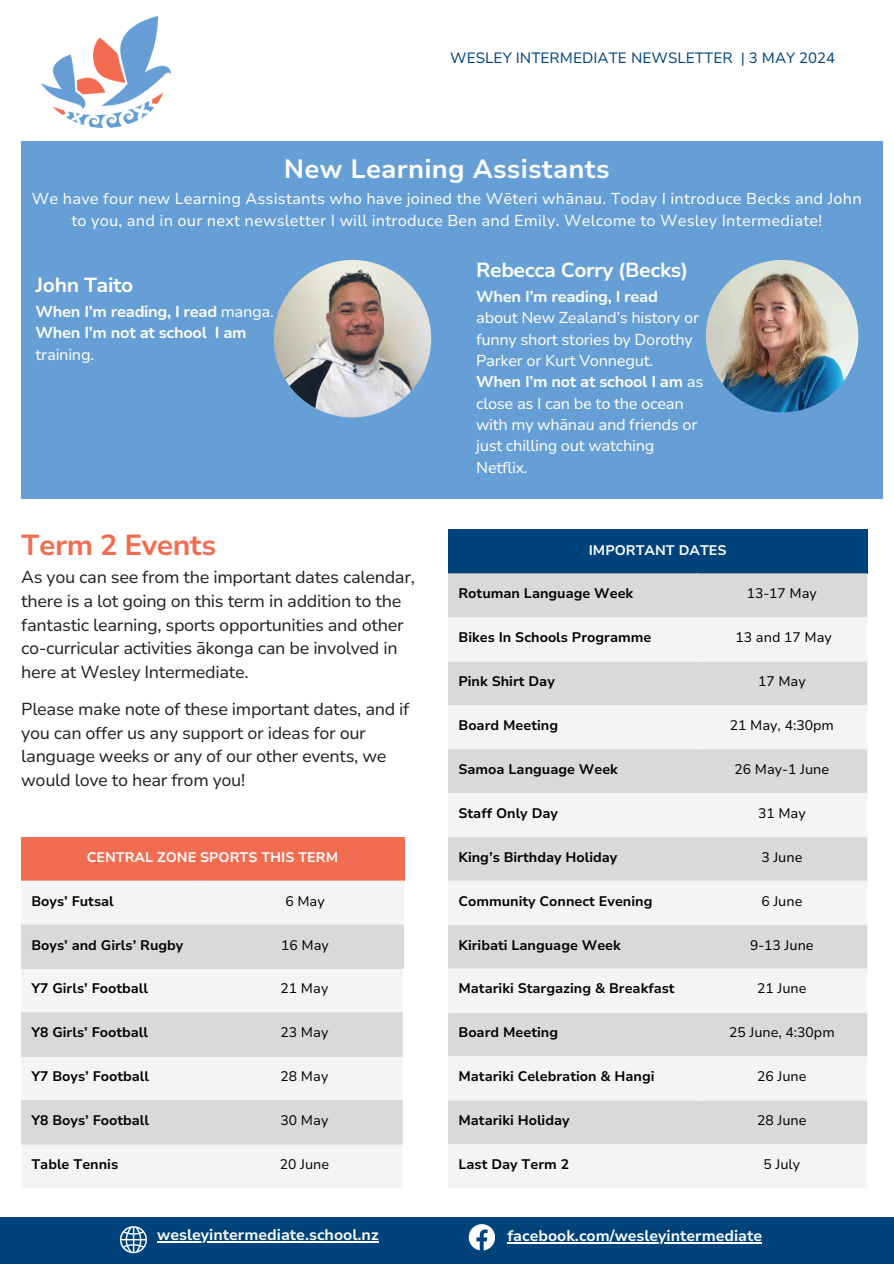
<style>
.page{position:relative;width:894px;height:1264px;background:#fff}
.page>*{position:absolute;margin:0;border:0;box-sizing:border-box;transform-origin:0 0}
.t1{font:700 28.95px "Nunito Sans 10 pt";letter-spacing:-.02em;color:#f26c52}
.t2{font:700 26.25px "Nunito Sans 10 pt";letter-spacing:.01em;color:#fff}
.t3{font:700 20.25px "Nunito Sans 10 pt";letter-spacing:-.02em;color:#fffff9}
.t4{font:17.25px/23.7px "Nunito Sans 10 pt";letter-spacing:-.02em;color:#222}
.t5{font:15.75px/21.3px "Nunito Sans 10 pt";letter-spacing:-.02em;color:#fffff9}
.t6{font:15.75px/21.3px "Nunito Sans 10 pt";letter-spacing:.01em;color:#fff;text-align:center}
.t7{font:700 15.75px/21.3px "Nunito Sans 10 pt";letter-spacing:-.02em;color:#fffff9}
.t8{font:700 15.3px "Nunito Sans 10 pt";color:#fff}
.t9{font:14.85px "Nunito Sans 10 pt";color:#00437b}
.t10{font:700 13.8px "Nunito Sans 10 pt";color:#000}
.t11{font:13.8px "Nunito Sans 10 pt";color:#000}
.t12{font:700 13.8px "Nunito Sans 10 pt";color:#fff}
.s1{font-weight:400}
.s2{font-weight:700}
</style>
<div class="page">
<img style="left:41px;top:16px;width:129px;height:112px">
<div style="left:21px;top:141px;width:861px;height:357px;background:#669fd5"></div>
<div style="left:0;top:1217px;width:893px;height:46px;background:#00437b"></div>
<hr style="left:507px;top:1242px;width:255px;height:1px;background:#fff">
<svg style="left:468px;top:1224px;width:26px;height:25px"></svg>
<svg style="left:119px;top:1226px;width:28px;height:28px"></svg>
<hr style="left:157px;top:1241px;width:221px;height:1px;background:#fff">
<img style="left:274px;top:260px;width:157px;height:157px;border-radius:50%">
<img style="left:705px;top:260px;width:153px;height:152px;border-radius:50%">
<div style="left:21px;top:837px;width:383px;height:44px;background:#f26c52"></div>
<div style="left:21px;top:880px;width:383px;height:308px;background:#f4f4f4"></div>
<svg style="left:21px;top:924px;width:383px;height:220px;fill:#d9d9d9"></svg>
<hr style="left:402px;top:968px;width:3px;height:220px;background:#fff">
<div style="left:448px;top:529px;width:418px;height:45px;background:#00437b"></div>
<div style="left:448px;top:573px;width:418px;height:44px;background:#d9d9d9"></div>
<svg style="left:448px;top:617px;width:418px;height:571px;fill:#f4f4f4"></svg>
<p class="t9" style="left:450px;top:48px;width:386px">WESLEY INTERMEDIATE NEWSLETTER | 3 MAY 2024</p>
<h1 class="t2" style="left:284px;top:152px;width:327px">New Learning Assistants</h1>
<h1 class="t6" style="left:32px;top:188px;width:831px">We have four new Learning Assistants who have joined the Wēteri whānau. Today I introduce Becks and John to you, and in our next newsletter I will introduce Ben and Emily. Welcome to Wesley Intermediate!</h1>
<h1 class="t3" style="left:36px;top:272px;width:99px">John Taito</h1>
<h1 class="t7" style="left:36px;top:301px;width:240px">When I’m reading, I read <span class="s1">manga.<br></span>When I’m not at school I am <span class="s1">training.</span></h1>
<p class="t1" style="left:21px;top:526px;width:196px">Term 2 Events</p>
<p class="t4" style="left:21px;top:565px;width:395px">As you can see from the important dates calendar, there is a lot going on this term in addition to the fantastic learning, sports opportunities and other co-curricular activities ākonga can be involved in here at Wesley Intermediate.</p>
<p class="t4" style="left:21px;top:697px;width:389px">Please make note of these important dates, and if you can offer us any support or ideas for our language weeks or any of our other events, we would love to hear from you!</p>
<p class="t12" style="left:87px;top:847px;width:253px">CENTRAL ZONE SPORTS THIS TERM</p>
<p class="t10" style="left:31px;top:891px;width:84px">Boys’ Futsal</p>
<p class="t11" style="left:285px;top:891px;width:41px">6 May</p>
<p class="t10" style="left:31px;top:935px;width:153px">Boys’ and Girls’ Rugby</p>
<p class="t11" style="left:281px;top:935px;width:49px">16 May</p>
<p class="t10" style="left:31px;top:979px;width:118px">Y7 Girls’ Football</p>
<p class="t11" style="left:280px;top:979px;width:49px">21 May</p>
<p class="t10" style="left:31px;top:1023px;width:118px">Y8 Girls’ Football</p>
<p class="t11" style="left:280px;top:1023px;width:49px">23 May</p>
<p class="t10" style="left:31px;top:1067px;width:119px">Y7 Boys’ Football</p>
<p class="t11" style="left:280px;top:1067px;width:49px">28 May</p>
<p class="t10" style="left:31px;top:1111px;width:119px">Y8 Boys’ Football</p>
<p class="t11" style="left:280px;top:1111px;width:49px">30 May</p>
<p class="t10" style="left:31px;top:1155px;width:88px">Table Tennis</p>
<p class="t11" style="left:280px;top:1155px;width:51px">20 June</p>
<h1 class="t3" style="left:476px;top:256px;width:213px">Rebecca Corry (Becks)</h1>
<h1 class="t5" style="left:476px;top:286px;width:229px"><span class="s2">When I’m reading, I read </span>about New Zealand’s history or funny short stories by Dorothy<br>Parker or Kurt Vonnegut.<br><span class="s2">When I’m not at school I am</span> as close as I can be to the ocean with my whānau and friends or just chilling out watching<br>Netflix.</h1>
<p class="t12" style="left:588px;top:540px;width:139px">IMPORTANT DATES</p>
<p class="t10" style="left:458px;top:584px;width:176px">Rotuman Language Week</p>
<p class="t11" style="left:746px;top:584px;width:72px">13-17 May</p>
<p class="t10" style="left:458px;top:628px;width:194px">Bikes In Schools Programme</p>
<p class="t11" style="left:735px;top:628px;width:98px">13 and 17 May</p>
<p class="t10" style="left:458px;top:672px;width:98px">Pink Shirt Day</p>
<p class="t11" style="left:757px;top:672px;width:49px">17 May</p>
<p class="t10" style="left:458px;top:716px;width:101px">Board Meeting</p>
<p class="t11" style="left:729px;top:716px;width:105px">21 May, 4:30pm</p>
<p class="t10" style="left:458px;top:760px;width:161px">Samoa Language Week</p>
<p class="t11" style="left:734px;top:760px;width:96px">26 May-1 June</p>
<p class="t10" style="left:458px;top:804px;width:101px">Staff Only Day</p>
<p class="t11" style="left:757px;top:804px;width:49px">31 May</p>
<p class="t10" style="left:458px;top:847px;width:160px">King’s Birthday Holiday</p>
<p class="t11" style="left:761px;top:847px;width:43px">3 June</p>
<p class="t10" style="left:458px;top:891px;width:195px">Community Connect Evening</p>
<p class="t11" style="left:761px;top:891px;width:43px">6 June</p>
<p class="t10" style="left:458px;top:935px;width:164px">Kiribati Language Week</p>
<p class="t11" style="left:749px;top:935px;width:65px">9-13 June</p>
<p class="t10" style="left:458px;top:979px;width:218px">Matariki Stargazing &amp; Breakfast</p>
<p class="t11" style="left:757px;top:979px;width:51px">21 June</p>
<p class="t10" style="left:458px;top:1023px;width:101px">Board Meeting</p>
<p class="t11" style="left:728px;top:1023px;width:107px">25 June, 4:30pm</p>
<p class="t10" style="left:458px;top:1067px;width:197px">Matariki Celebration &amp; Hangi</p>
<p class="t11" style="left:757px;top:1067px;width:51px">26 June</p>
<p class="t10" style="left:458px;top:1111px;width:113px">Matariki Holiday</p>
<p class="t11" style="left:757px;top:1111px;width:51px">28 June</p>
<p class="t10" style="left:458px;top:1155px;width:112px">Last Day Term 2</p>
<p class="t11" style="left:763px;top:1155px;width:38px">5 July</p>
<h1 class="t8" style="left:157px;top:1224px;width:223px">wesleyintermediate.school.nz</h1>
<h2 class="t8" style="left:507px;top:1225px;width:256px">facebook.com/wesleyintermediate</h2>
</div>
